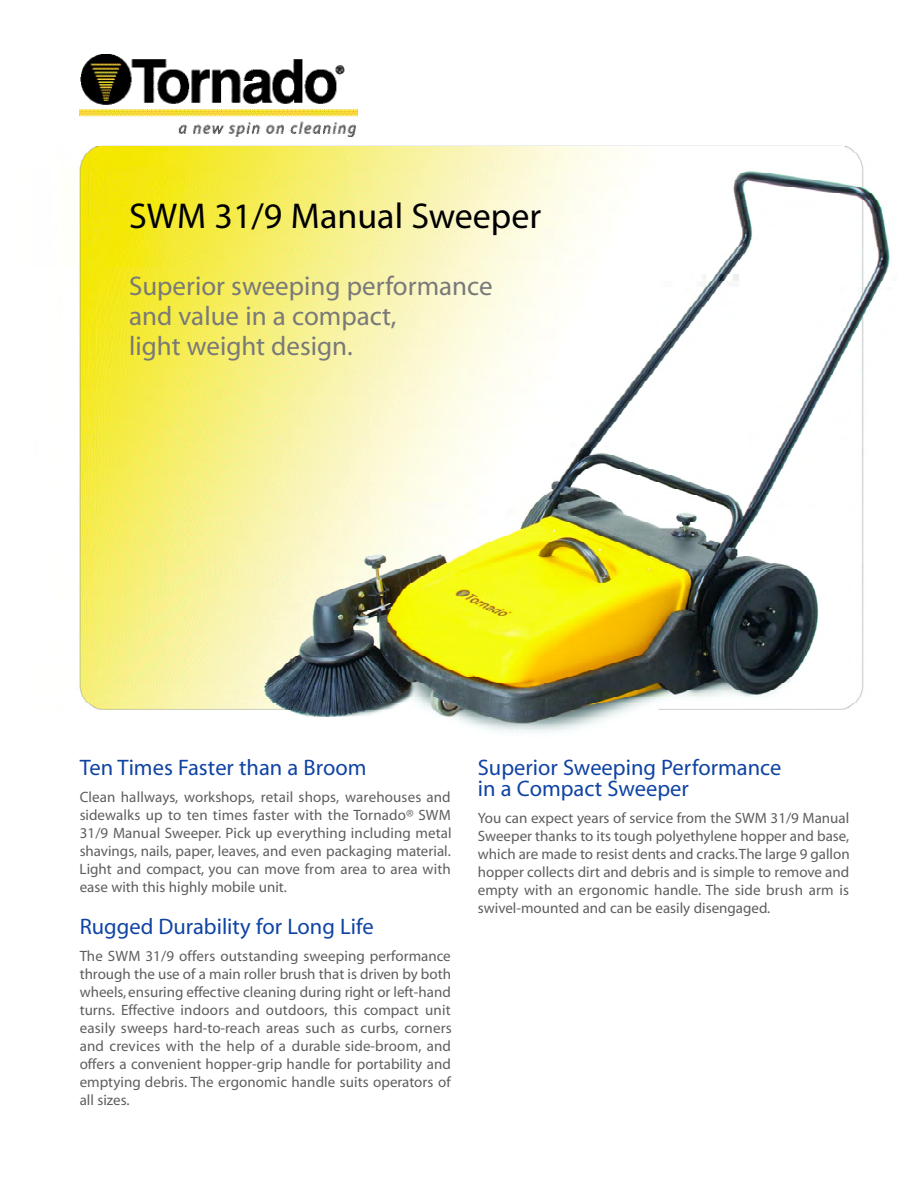
<style>
.page{position:relative;width:918px;height:1188px;background:#fff}
.page>*{position:absolute;margin:0;border:0;box-sizing:border-box;transform-origin:0 0}
.t1{font:36px "Myriad";color:#000}
.t2{font:27px/30px "Myriad";color:#797979}
.t3{font:22.5px/21px "Myriad";color:#1044a3}
.t4{font:15px/18px "Myriad";color:#5e5e5e;text-align:justify}
</style>
<div class="page">
<img style="left:79px;top:54px;width:811px;height:681px">
<img style="left:80px;top:55px;width:277px;height:82px">
<h1 class="t1" style="left:129px;top:202px;width:414px">SWM 31/9 Manual Sweeper</h1>
<h2 class="t2" style="left:129px;top:273px;width:365px">Superior sweeping performance and value in a compact,<br>light weight design.</h2>
<h3 class="t3" style="left:80px;top:759px;width:288px">Ten Times Faster than a Broom</h3>
<p class="t4" style="left:80px;top:789px;width:374px">Clean hallways, workshops, retail shops, warehouses and sidewalks up to ten times faster with the Tornado® SWM 31/9 Manual Sweeper. Pick up everything including metal shavings, nails, paper, leaves, and even packaging material.<br>Light and compact, you can move from area to area with ease with this highly mobile unit.</p>
<h3 class="t3" style="left:80px;top:918px;width:296px">Rugged Durability for Long Life</h3>
<p class="t4" style="left:80px;top:949px;width:374px">The SWM 31/9 offers outstanding sweeping performance through the use of a main roller brush that is driven by both wheels, ensuring effective cleaning during right or left-hand turns. Effective indoors and outdoors, this compact unit easily sweeps hard-to-reach areas such as curbs, corners and crevices with the help of a durable side-broom, and offers a convenient hopper-grip handle for portability and emptying debris. The ergonomic handle suits operators of all sizes.</p>
<h3 class="t3" style="left:478px;top:759px;width:305px">Superior Sweeping Performance in a Compact Sweeper</h3>
<p class="t4" style="left:478px;top:810px;width:373px">You can expect years of service from the SWM 31/9 Manual Sweeper thanks to its tough polyethylene hopper and base, which are made to resist dents and cracks.The large 9 gallon hopper collects dirt and debris and is simple to remove and empty with an ergonomic handle. The side brush arm is swivel-mounted and can be easily disengaged.</p>
</div>
